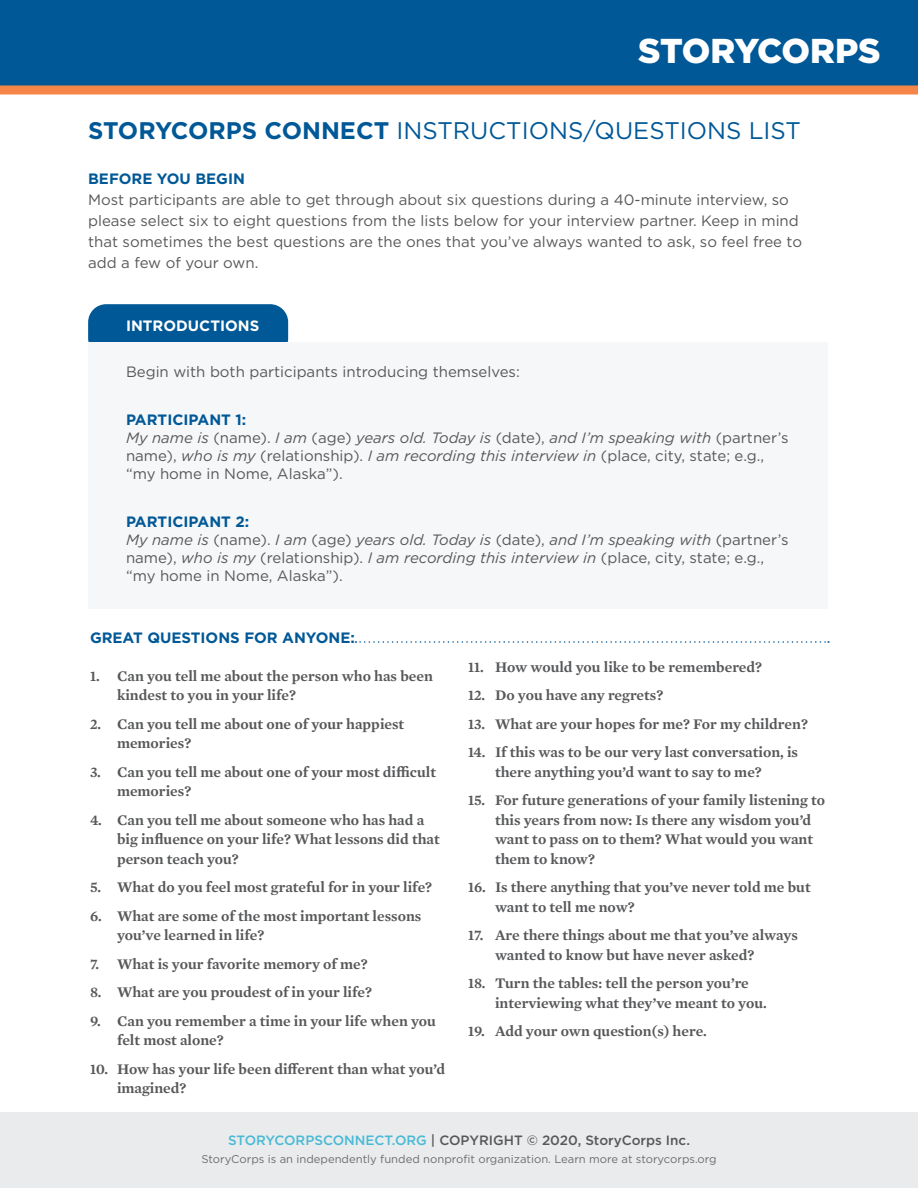
<style>
.page{position:relative;width:918px;height:1188px;background:#fff}
.page>*{position:absolute;margin:0;border:0;box-sizing:border-box;transform-origin:0 0}
.t1{font:900 34.5px "Gotham";letter-spacing:-.02em;color:#fff}
.t2{font:24px "Gotham";color:#015897}
.t3{font:600 15px/19.5px "Mercury Text G1";color:#57585a}
.t4{font:15px/18px "Gotham";color:#57585a}
.t5{font:700 15px "Gotham";color:#015897}
.t6{font:700 15px "Gotham";color:#fff}
.t7{font:500 13.5px "Gotham";color:#57585a}
.t8{font:11.25px "Gotham";color:#6c6d70}
.s1{font-weight:700}
.s2{font-weight:700;color:#015897}
.s3{font-style:italic}
.s4{color:#48bad5}
</style>
<div class="page">
<div style="left:88px;top:304px;width:200px;height:52px;background:#015897;border-radius:18px"></div>
<div style="left:88px;top:342px;width:740px;height:266px;background:#f5f7f8"></div>
<svg style="left:0;top:0;width:918px;height:94px;background:#175c8f"></svg>
<svg style="left:356px;top:641px;width:473px;height:2px"></svg>
<div style="left:0;top:1112px;width:918px;height:76px;background:#e9ebec"></div>
<p class="t1" style="left:638px;top:27px;width:244px">STORYCORPS</p>
<p class="t2" style="left:88px;top:115px;width:714px"><span class="s1">STORYCORPS CONNECT</span> INSTRUCTIONS/QUESTIONS LIST</p>
<p class="t5" style="left:88px;top:169px;width:158px">BEFORE YOU BEGIN</p>
<p class="t4" style="left:88px;top:189px;width:716px;line-height:21px">Most participants are able to get through about six questions during a 40-minute interview, so please select six to eight questions from the lists below for your interview partner. Keep in mind that sometimes the best questions are the ones that you’ve always wanted to ask, so feel free to add a few of your own.</p>
<p class="t6" style="left:126px;top:316px;width:135px">INTRODUCTIONS</p>
<p class="t4" style="left:126px;top:363px;width:395px">Begin with both participants introducing themselves:</p>
<p class="t4" style="left:126px;top:411px;width:664px"><span class="s2">PARTICIPANT 1:<br></span><span class="s3">My name is</span> (name). <span class="s3">I am</span> (age) <span class="s3">years old. Today is</span> (date), <span class="s3">and I’m speaking with</span> (partner’s name), <span class="s3">who is my</span> (relationship). <span class="s3">I am recording this interview in</span> (place, city, state; e.g., “my home in Nome, Alaska”).</p>
<p class="t4" style="left:126px;top:513px;width:664px"><span class="s2">PARTICIPANT 2:<br></span><span class="s3">My name is</span> (name). <span class="s3">I am</span> (age) <span class="s3">years old. Today is</span> (date), <span class="s3">and I’m speaking with</span> (partner’s name), <span class="s3">who is my</span> (relationship). <span class="s3">I am recording this interview in</span> (place, city, state; e.g., “my home in Nome, Alaska”).</p>
<p class="t5" style="left:90px;top:628px;width:266px">GREAT QUESTIONS FOR ANYONE:</p>
<p class="t3" style="left:117px;top:665px;width:317px;text-indent:-27px">1. Can you tell me about the person who has been kindest to you in your life?</p>
<p class="t3" style="left:117px;top:713px;width:289px;text-indent:-27px">2. Can you tell me about one of your happiest memories?</p>
<p class="t3" style="left:117px;top:761px;width:321px;text-indent:-27px">3. Can you tell me about one of your most difficult memories?</p>
<p class="t3" style="left:117px;top:809px;width:324px;text-indent:-27px">4. Can you tell me about someone who has had a big influence on your life? What lessons did that person teach you?</p>
<p class="t3" style="left:90px;top:877px;width:344px">5. What do you feel most grateful for in your life?</p>
<p class="t3" style="left:117px;top:905px;width:306px;text-indent:-27px">6. What are some of the most important lessons you’ve learned in life?</p>
<p class="t3" style="left:90px;top:953px;width:279px">7. What is your favorite memory of me?</p>
<p class="t3" style="left:90px;top:982px;width:284px">8. What are you proudest of in your life?</p>
<p class="t3" style="left:117px;top:1010px;width:321px;text-indent:-27px">9. Can you remember a time in your life when you felt most alone?</p>
<p class="t3" style="left:117px;top:1058px;width:330px;text-indent:-27px">10. How has your life been different than what you’d imagined?</p>
<p class="t3" style="left:468px;top:656px;width:296px">11. How would you like to be remembered?</p>
<p class="t3" style="left:468px;top:685px;width:197px">12. Do you have any regrets?</p>
<p class="t3" style="left:468px;top:713px;width:341px">13. What are your hopes for me? For my children?</p>
<p class="t3" style="left:495px;top:742px;width:305px;text-indent:-27px">14. If this was to be our very last conversation, is there anything you’d want to say to me?</p>
<p class="t3" style="left:495px;top:790px;width:332px;text-indent:-27px">15. For future generations of your family listening to this years from now: Is there any wisdom you’d want to pass on to them? What would you want them to know?</p>
<p class="t3" style="left:495px;top:877px;width:317px;text-indent:-27px">16. Is there anything that you’ve never told me but want to tell me now?</p>
<p class="t3" style="left:495px;top:925px;width:305px;text-indent:-27px">17. Are there things about me that you’ve always wanted to know but have never asked?</p>
<p class="t3" style="left:495px;top:973px;width:273px;text-indent:-27px">18. Turn the tables: tell the person you’re interviewing what they’ve meant to you.</p>
<p class="t3" style="left:468px;top:1021px;width:240px">19. Add your own question(s) here.</p>
<p class="t7" style="left:228px;top:1131px;width:463px"><span class="s4">STORYCORPSCONNECT.ORG</span> | COPYRIGHT © 2020, StoryCorps Inc.</p>
<p class="t8" style="left:201px;top:1152px;width:517px">StoryCorps is an independently funded nonprofit organization. Learn more at storycorps.org</p>
</div>
